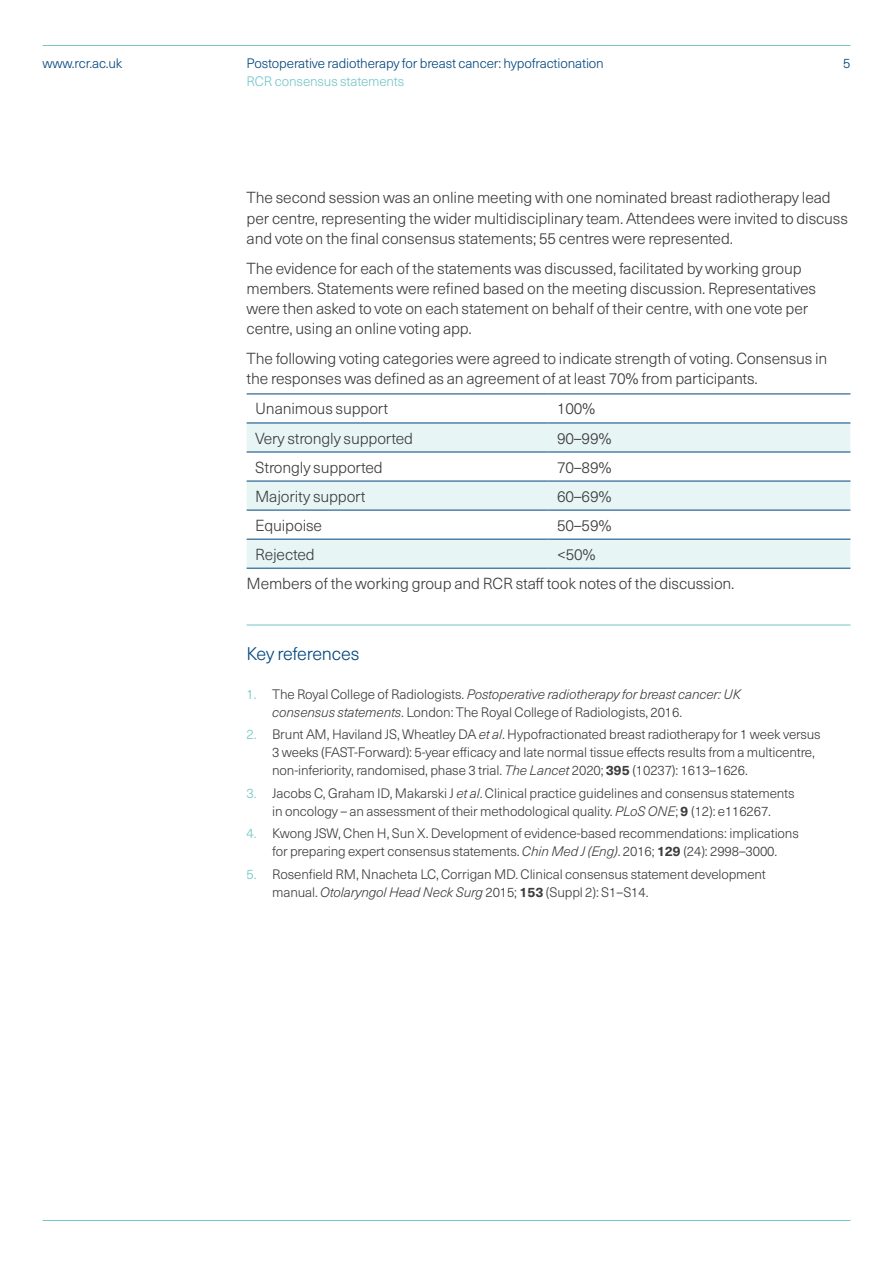
<style>
.page{position:relative;width:893px;height:1263px;background:#fff}
.page>*{position:absolute;margin:0;border:0;box-sizing:border-box;transform-origin:0 0}
.t1{font:300 18px "Neue Haas Unica Pro";letter-spacing:-.01em;color:#00457c}
.t2{font:300 15.75px/20.2px "Neue Haas Unica Pro";letter-spacing:-.01em;color:#3c3c3b}
.t3{font:300 13.5px/18px "Neue Haas Unica Pro";letter-spacing:-.01em;color:#3c3c3b}
.t4{font:300 13.5px "Neue Haas Unica Pro";letter-spacing:-.01em;color:#00457c}
.t5{font:300 13.5px "Neue Haas Unica Pro";letter-spacing:-.01em;color:#75c6c7}
.s1{color:#75c6c7}
.s2{font-style:italic}
.s3{font-weight:700}
</style>
<div class="page">
<hr style="left:43px;top:1220px;width:807px;height:1px;background:#75c6c7">
<hr style="left:43px;top:45px;width:807px;height:1px;background:#75c6c7">
<hr style="left:247px;top:625px;width:603px;height:1px;background:#75c6c7">
<svg style="left:247px;top:424px;width:603px;height:144px;fill:#e8f5f5"></svg>
<hr style="left:247px;top:393px;width:302px;height:1px;background:#00457c">
<hr style="left:549px;top:393px;width:301px;height:1px;background:#00457c">
<hr style="left:247px;top:423px;width:302px;height:1px;background:#00457c">
<hr style="left:549px;top:423px;width:301px;height:1px;background:#00457c">
<hr style="left:247px;top:452px;width:302px;height:1px;background:#00457c">
<hr style="left:549px;top:452px;width:301px;height:1px;background:#00457c">
<hr style="left:247px;top:481px;width:302px;height:1px;background:#00457c">
<hr style="left:549px;top:481px;width:301px;height:1px;background:#00457c">
<hr style="left:247px;top:510px;width:302px;height:1px;background:#00457c">
<hr style="left:549px;top:510px;width:301px;height:1px;background:#00457c">
<hr style="left:247px;top:539px;width:302px;height:1px;background:#00457c">
<hr style="left:549px;top:539px;width:301px;height:1px;background:#00457c">
<hr style="left:247px;top:568px;width:302px;height:1px;background:#00457c">
<hr style="left:549px;top:568px;width:301px;height:1px;background:#00457c">
<p class="t4" style="left:43px;top:55px;width:81px">www.rcr.ac.uk</p>
<p class="t4" style="left:247px;top:55px;width:359px">Postoperative radiotherapy for breast cancer: hypofractionation</p>
<p class="t4" style="left:843px;top:55px;width:9px">5</p>
<p class="t5" style="left:247px;top:73px;width:159px">RCR consensus statements</p>
<p class="t2" style="left:247px;top:188px;width:603px">The second session was an online meeting with one nominated breast radiotherapy lead per centre, representing the wider multidisciplinary team. Attendees were invited to discuss and vote on the final consensus statements; 55 centres were represented.</p>
<p class="t2" style="left:247px;top:258px;width:571px">The evidence for each of the statements was discussed, facilitated by working group members. Statements were refined based on the meeting discussion. Representatives were then asked to vote on each statement on behalf of their centre, with one vote per centre, using an online voting app.</p>
<p class="t2" style="left:247px;top:348px;width:582px">The following voting categories were agreed to indicate strength of voting. Consensus in the responses was defined as an agreement of at least 70% from participants.</p>
<p class="t2" style="left:255px;top:399px;width:135px">Unanimous support</p>
<p class="t2" style="left:557px;top:399px;width:40px">100%</p>
<p class="t2" style="left:255px;top:428px;width:159px">Very strongly supported</p>
<p class="t2" style="left:557px;top:428px;width:56px">90–99%</p>
<p class="t2" style="left:255px;top:457px;width:129px">Strongly supported</p>
<p class="t2" style="left:557px;top:457px;width:56px">70–89%</p>
<p class="t2" style="left:255px;top:486px;width:112px">Majority support</p>
<p class="t2" style="left:557px;top:486px;width:56px">60–69%</p>
<p class="t2" style="left:255px;top:515px;width:68px">Equipoise</p>
<p class="t2" style="left:557px;top:515px;width:56px">50–59%</p>
<p class="t2" style="left:255px;top:544px;width:61px">Rejected</p>
<p class="t2" style="left:247px;top:540px;width:489px;line-height:29.1px;text-indent:310px">&lt;50%<br>Members of the working group and RCR staff took notes of the discussion.</p>
<h1 class="t1" style="left:247px;top:643px;width:114px">Key references</h1>
<p class="t3" style="left:272px;top:685px;width:470px;text-indent:-26px"><span class="s1">1.</span> The Royal College of Radiologists. <span class="s2">Postoperative radiotherapy for breast cancer: UK consensus statements</span>. London: The Royal College of Radiologists, 2016.</p>
<p class="t3" style="left:272px;top:726px;width:550px;text-indent:-26px"><span class="s1">2.</span> Brunt AM, Haviland JS, Wheatley DA <span class="s2">et al</span>. Hypofractionated breast radiotherapy for 1 week versus<br>3 weeks (FAST-Forward): 5-year efficacy and late normal tissue effects results from a multicentre, non-inferiority, randomised, phase 3 trial. <span class="s2">The Lancet</span> 2020; <span class="s3">395</span> (10237): 1613–1626.</p>
<p class="t3" style="left:247px;top:784px;width:549px;text-align:center"><span class="s1">3.</span> Jacobs C, Graham ID, Makarski J <span class="s2">et al</span>. Clinical practice guidelines and consensus statements in oncology – an assessment of their methodological quality. <span class="s2">PLoS ONE</span>; <span class="s3">9</span> (12): e116267.</p>
<p class="t3" style="left:247px;top:825px;width:554px;text-align:center"><span class="s1">4.</span> Kwong JSW, Chen H, Sun X. Development of evidence-based recommendations: implications for preparing expert consensus statements. <span class="s2">Chin Med J (Eng)</span>. 2016; <span class="s3">129</span> (24): 2998–3000.</p>
<p class="t3" style="left:272px;top:865px;width:495px;text-indent:-26px"><span class="s1">5.</span> Rosenfield RM, Nnacheta LC, Corrigan MD. Clinical consensus statement development manual. <span class="s2">Otolaryngol Head Neck Surg</span> 2015; <span class="s3">153</span> (Suppl 2): S1–S14.</p>
</div>
